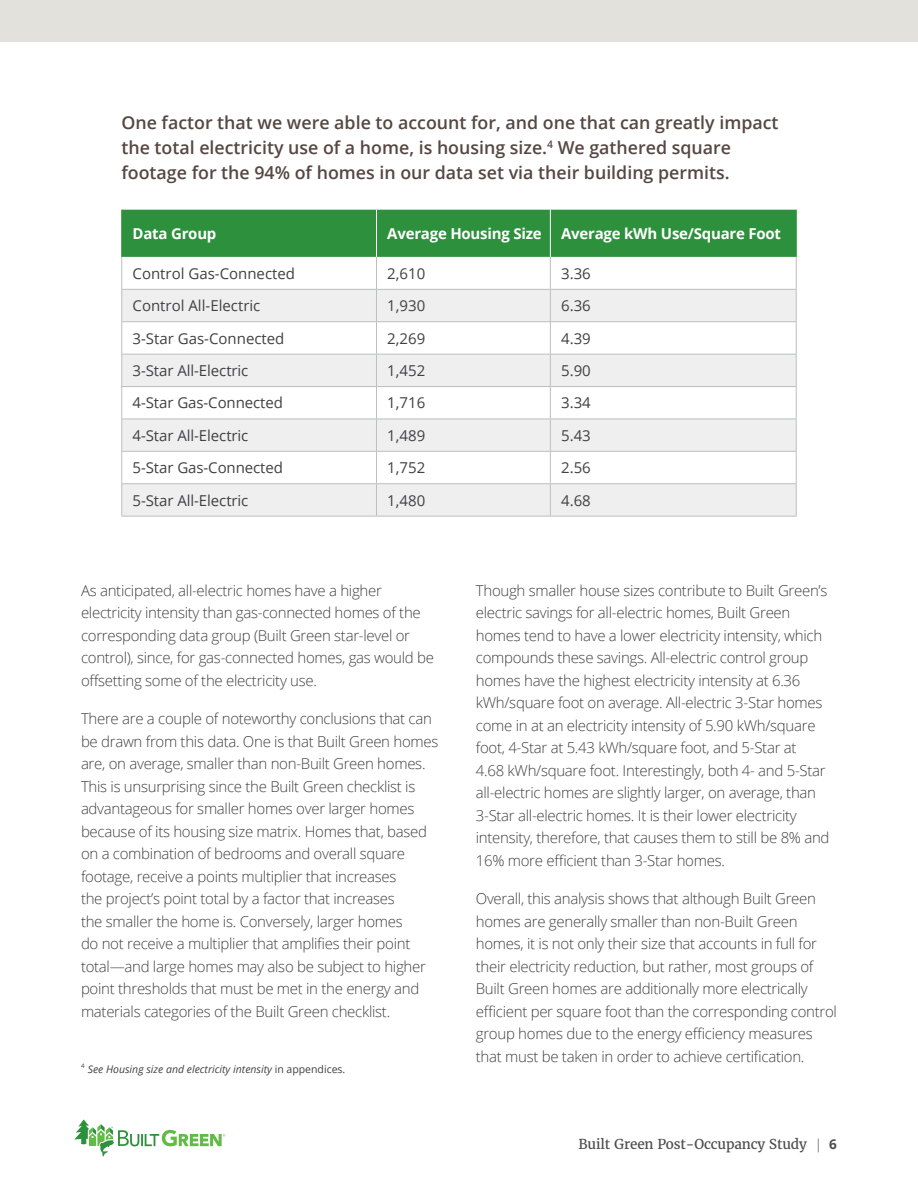
<style>
.page{position:relative;width:918px;height:1188px;background:#fff}
.page>*{position:absolute;margin:0;border:0;box-sizing:border-box;transform-origin:0 0}
.t1{font:600 17.85px/24.9px "Open Sans";color:#554742}
.t2{font:300 15px/22.5px "Open Sans";letter-spacing:-.02em;color:#414042}
.t3{font:15px "Open Sans";color:#414042}
.t4{font:700 15px "Open Sans";letter-spacing:-.015em;color:#fff}
.t5{font:13.5px "Merriweather";letter-spacing:-.01em;color:#4d4d4f}
.t6{font:italic 10.5px "Open Sans";color:#414042}
.s1{font-style:normal}
.s2{font-family:"Open Sans";font-weight:300}
.s3{font-family:"Open Sans";font-weight:700}
</style>
<div class="page">
<div style="left:0;top:0;width:918px;height:42px;background:#e3e1dc"></div>
<div style="left:122px;top:210px;width:674px;height:47px;background:#2d903c"></div>
<svg style="left:122px;top:257px;width:674px;height:32px"></svg>
<svg style="left:122px;top:290px;width:674px;height:226px;fill:#efeff0"></svg>
<svg style="left:122px;top:387px;width:674px;height:96px"></svg>
<hr style="left:121px;top:257px;width:1px;height:32px;background:#bcbec0">
<hr style="left:376px;top:257px;width:1px;height:32px;background:#bcbec0">
<hr style="left:550px;top:257px;width:1px;height:32px;background:#bcbec0">
<hr style="left:796px;top:257px;width:1px;height:32px;background:#bcbec0">
<hr style="left:121px;top:289px;width:255px;height:1px;background:#bcbec0">
<hr style="left:121px;top:290px;width:1px;height:31px;background:#bcbec0">
<hr style="left:376px;top:289px;width:174px;height:1px;background:#bcbec0">
<hr style="left:376px;top:290px;width:1px;height:31px;background:#bcbec0">
<hr style="left:550px;top:289px;width:247px;height:1px;background:#bcbec0">
<hr style="left:550px;top:290px;width:1px;height:31px;background:#bcbec0">
<hr style="left:796px;top:290px;width:1px;height:31px;background:#bcbec0">
<hr style="left:121px;top:321px;width:255px;height:1px;background:#bcbec0">
<hr style="left:121px;top:322px;width:1px;height:32px;background:#bcbec0">
<hr style="left:376px;top:321px;width:174px;height:1px;background:#bcbec0">
<hr style="left:376px;top:322px;width:1px;height:32px;background:#bcbec0">
<hr style="left:550px;top:321px;width:247px;height:1px;background:#bcbec0">
<hr style="left:550px;top:322px;width:1px;height:32px;background:#bcbec0">
<hr style="left:796px;top:322px;width:1px;height:32px;background:#bcbec0">
<hr style="left:121px;top:354px;width:255px;height:1px;background:#bcbec0">
<hr style="left:121px;top:355px;width:1px;height:31px;background:#bcbec0">
<hr style="left:376px;top:354px;width:174px;height:1px;background:#bcbec0">
<hr style="left:376px;top:355px;width:1px;height:31px;background:#bcbec0">
<hr style="left:550px;top:354px;width:247px;height:1px;background:#bcbec0">
<hr style="left:550px;top:355px;width:1px;height:31px;background:#bcbec0">
<hr style="left:796px;top:355px;width:1px;height:31px;background:#bcbec0">
<hr style="left:121px;top:386px;width:255px;height:1px;background:#bcbec0">
<hr style="left:121px;top:387px;width:1px;height:32px;background:#bcbec0">
<hr style="left:376px;top:386px;width:174px;height:1px;background:#bcbec0">
<hr style="left:376px;top:387px;width:1px;height:32px;background:#bcbec0">
<hr style="left:550px;top:386px;width:247px;height:1px;background:#bcbec0">
<hr style="left:550px;top:387px;width:1px;height:32px;background:#bcbec0">
<hr style="left:796px;top:387px;width:1px;height:32px;background:#bcbec0">
<hr style="left:121px;top:419px;width:255px;height:1px;background:#bcbec0">
<hr style="left:121px;top:419px;width:1px;height:32px;background:#bcbec0">
<hr style="left:376px;top:419px;width:174px;height:1px;background:#bcbec0">
<hr style="left:376px;top:419px;width:1px;height:32px;background:#bcbec0">
<hr style="left:550px;top:419px;width:247px;height:1px;background:#bcbec0">
<hr style="left:550px;top:419px;width:1px;height:32px;background:#bcbec0">
<hr style="left:796px;top:419px;width:1px;height:32px;background:#bcbec0">
<hr style="left:121px;top:451px;width:255px;height:1px;background:#bcbec0">
<hr style="left:121px;top:452px;width:1px;height:31px;background:#bcbec0">
<hr style="left:376px;top:451px;width:174px;height:1px;background:#bcbec0">
<hr style="left:376px;top:452px;width:1px;height:31px;background:#bcbec0">
<hr style="left:550px;top:451px;width:247px;height:1px;background:#bcbec0">
<hr style="left:550px;top:452px;width:1px;height:31px;background:#bcbec0">
<hr style="left:796px;top:452px;width:1px;height:31px;background:#bcbec0">
<hr style="left:121px;top:483px;width:255px;height:1px;background:#bcbec0">
<hr style="left:121px;top:484px;width:1px;height:32px;background:#bcbec0">
<hr style="left:376px;top:483px;width:174px;height:1px;background:#bcbec0">
<hr style="left:376px;top:484px;width:1px;height:32px;background:#bcbec0">
<hr style="left:550px;top:483px;width:247px;height:1px;background:#bcbec0">
<hr style="left:550px;top:484px;width:1px;height:32px;background:#bcbec0">
<hr style="left:796px;top:484px;width:1px;height:32px;background:#bcbec0">
<hr style="left:121px;top:516px;width:255px;height:1px;background:#bcbec0">
<hr style="left:376px;top:516px;width:174px;height:1px;background:#bcbec0">
<hr style="left:550px;top:516px;width:247px;height:1px;background:#bcbec0">
<hr style="left:121px;top:210px;width:1px;height:47px;background:#2d903c">
<hr style="left:796px;top:210px;width:1px;height:47px;background:#2d903c">
<hr style="left:376px;top:210px;width:1px;height:47px;background:#fff">
<hr style="left:550px;top:210px;width:1px;height:47px;background:#fff">
<svg style="left:74px;top:1119px;width:151px;height:38px"></svg>
<p class="t1" style="left:121px;top:110px;width:659px">One factor that we were able to account for, and one that can greatly impact the total electricity use of a home, is housing size.<sup>4</sup> We gathered square footage for the 94% of homes in our data set via their building permits.</p>
<p class="t4" style="left:133px;top:223px;width:85px">Data Group</p>
<p class="t4" style="left:387px;top:223px;width:156px">Average Housing Size</p>
<p class="t4" style="left:561px;top:223px;width:221px">Average kWh Use/Square Foot</p>
<p class="t3" style="left:133px;top:263px;width:164px">Control Gas-Connected</p>
<p class="t3" style="left:387px;top:263px;width:39px">2,610</p>
<p class="t3" style="left:561px;top:263px;width:31px">3.36</p>
<p class="t3" style="left:133px;top:296px;width:129px">Control All-Electric</p>
<p class="t3" style="left:387px;top:296px;width:39px">1,930</p>
<p class="t3" style="left:561px;top:296px;width:31px">6.36</p>
<p class="t3" style="left:133px;top:328px;width:153px">3-Star Gas-Connected</p>
<p class="t3" style="left:387px;top:328px;width:39px">2,269</p>
<p class="t3" style="left:561px;top:328px;width:31px">4.39</p>
<p class="t3" style="left:133px;top:360px;width:117px">3-Star All-Electric</p>
<p class="t3" style="left:387px;top:360px;width:39px">1,452</p>
<p class="t3" style="left:561px;top:360px;width:31px">5.90</p>
<p class="t3" style="left:133px;top:393px;width:152px">4-Star Gas-Connected</p>
<p class="t3" style="left:387px;top:393px;width:39px">1,716</p>
<p class="t3" style="left:561px;top:393px;width:31px">3.34</p>
<p class="t3" style="left:133px;top:425px;width:117px">4-Star All-Electric</p>
<p class="t3" style="left:387px;top:425px;width:39px">1,489</p>
<p class="t3" style="left:561px;top:425px;width:31px">5.43</p>
<p class="t3" style="left:133px;top:458px;width:152px">5-Star Gas-Connected</p>
<p class="t3" style="left:387px;top:458px;width:39px">1,752</p>
<p class="t3" style="left:561px;top:458px;width:31px">2.56</p>
<p class="t3" style="left:133px;top:490px;width:117px">5-Star All-Electric</p>
<p class="t3" style="left:387px;top:490px;width:39px">1,480</p>
<p class="t3" style="left:561px;top:490px;width:31px">4.68</p>
<p class="t2" style="left:81px;top:579px;width:355px">As anticipated, all-electric homes have a higher electricity intensity than gas-connected homes of the corresponding data group (Built Green star-level or control), since, for gas-connected homes, gas would be offsetting some of the electricity use.</p>
<p class="t2" style="left:81px;top:707px;width:359px">There are a couple of noteworthy conclusions that can be drawn from this data. One is that Built Green homes are, on average, smaller than non-Built Green homes.<br>This is unsurprising since the Built Green checklist is advantageous for smaller homes over larger homes because of its housing size matrix. Homes that, based on a combination of bedrooms and overall square footage, receive a points multiplier that increases<br>the project’s point total by a factor that increases<br>the smaller the home is. Conversely, larger homes<br>do not receive a multiplier that amplifies their point total—and large homes may also be subject to higher point thresholds that must be met in the energy and materials categories of the Built Green checklist.</p>
<p class="t6" style="left:81px;top:1062px;width:266px"><sup>4</sup> See Housing size and electricity intensity <span class="s1">in appendices.</span></p>
<p class="t2" style="left:476px;top:579px;width:355px">Though smaller house sizes contribute to Built Green’s electric savings for all-electric homes, Built Green homes tend to have a lower electricity intensity, which compounds these savings. All-electric control group homes have the highest electricity intensity at 6.36 kWh/square foot on average. All-electric 3-Star homes come in at an electricity intensity of 5.90 kWh/square foot, 4-Star at 5.43 kWh/square foot, and 5-Star at<br>4.68 kWh/square foot. Interestingly, both 4- and 5-Star all-electric homes are slightly larger, on average, than 3-Star all-electric homes. It is their lower electricity intensity, therefore, that causes them to still be 8% and 16% more efficient than 3-Star homes.</p>
<p class="t2" style="left:476px;top:887px;width:363px">Overall, this analysis shows that although Built Green homes are generally smaller than non-Built Green homes, it is not only their size that accounts in full for their electricity reduction, but rather, most groups of Built Green homes are additionally more electrically efficient per square foot than the corresponding control group homes due to the energy efficiency measures that must be taken in order to achieve certification.</p>
<p class="t5" style="left:579px;top:1135px;width:260px">Built Green Post-Occupancy Study <span class="s2">|</span> <span class="s3">6</span></p>
</div>
